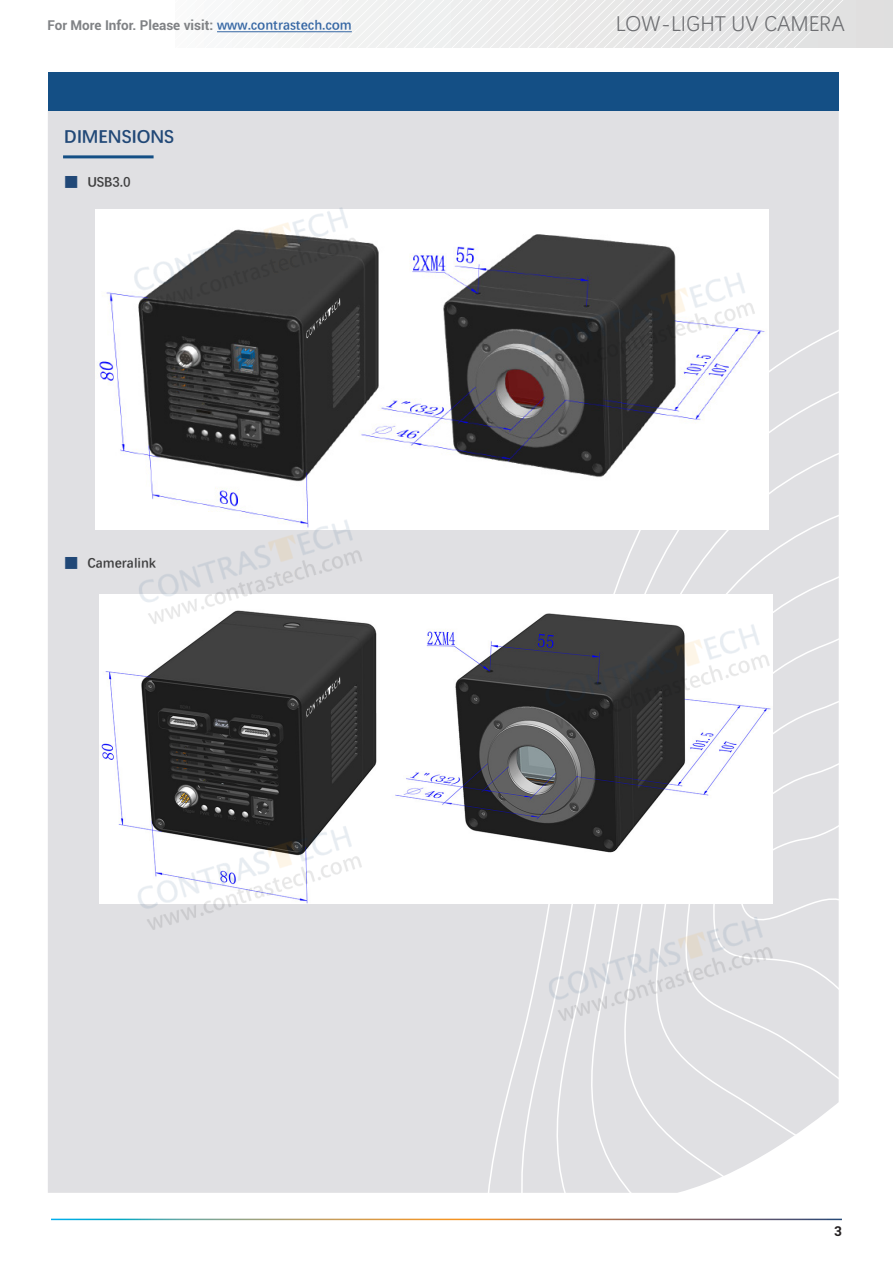
<style>
.page{position:relative;width:893px;height:1263px;background:#fff}
.page>*{position:absolute;margin:0;border:0;box-sizing:border-box;transform-origin:0 0}
.t1{font:21px "Deng Xian";color:#6c6d70}
.t2{font:700 18px "Deng Xian";color:#214877}
.t3{font:700 13.5px "Roboto";color:#808285}
.t4{font:700 13.5px "Deng Xian";color:#3e3e3f}
.t5{font:700 13.5px "Roboto";color:#231f20}
.s1{font-family:"Deng Xian";color:#3667a4}
.s2{font-weight:400;font-size:15px;color:#214877}
</style>
<div class="page">
<img style="left:48px;top:0;width:845px;height:1221px">
<p class="t3" style="left:47px;top:15px;width:306px">For More Infor. Please visit: <span class="s1">www.contrastech.com</span></p>
<h1 class="t1" style="left:616px;top:10px;width:230px">LOW-LIGHT UV CAMERA</h1>
<p class="t2" style="left:64px;top:124px;width:112px">DIMENSIONS</p>
<p class="t4" style="left:64px;top:173px;width:68px"><span class="s2">■</span> USB3.0</p>
<p class="t4" style="left:64px;top:554px;width:94px"><span class="s2">■</span> Cameralink</p>
<p class="t5" style="left:834px;top:1222px;width:9px">3</p>
</div>
